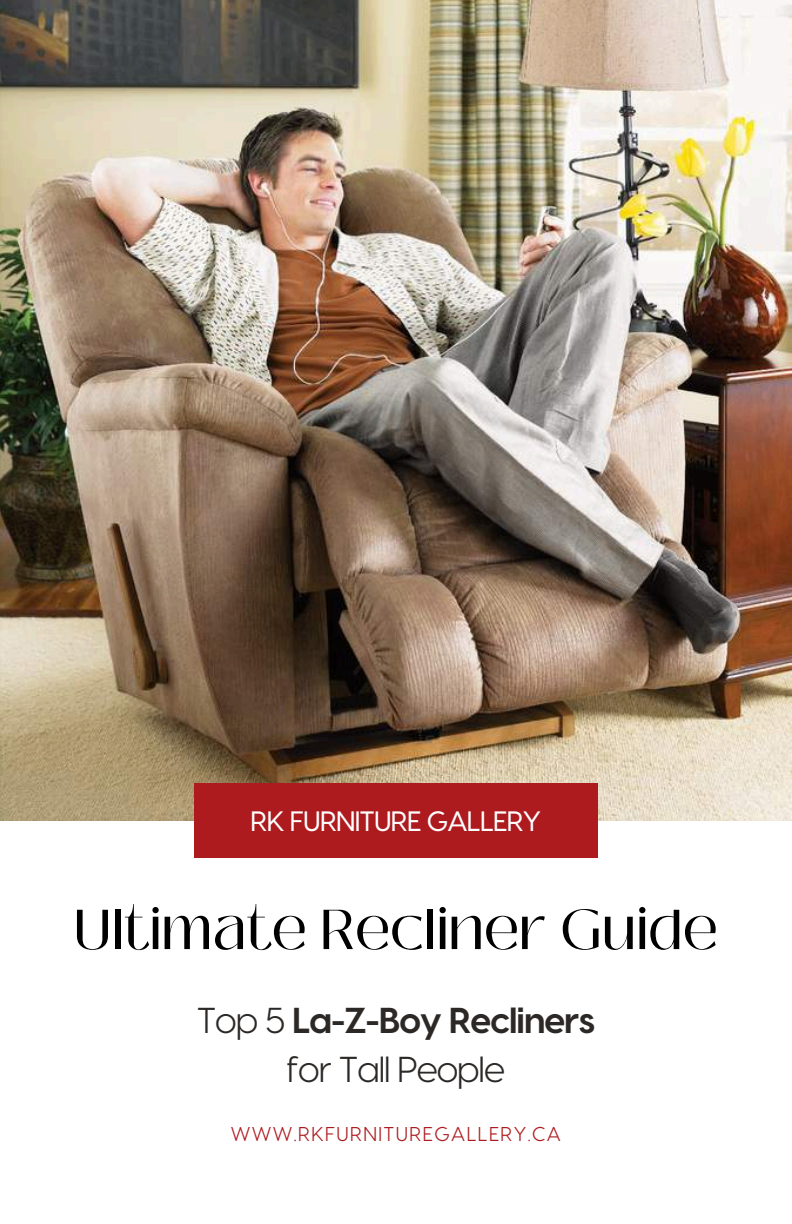
<style>
.page{position:relative;width:792px;height:1224px;background:#fff}
.page>*{position:absolute;margin:0;border:0;box-sizing:border-box;transform-origin:0 0}
.t1{font:56px "Black Mango";color:#000}
.t2{font:36px/49.6px "Visby CF";letter-spacing:-.03em;color:#2b2826;text-align:center}
.t3{font:500 28px "Visby CF";letter-spacing:-.03em;color:#fff}
.t4{font:20px "Visby CF";letter-spacing:.07em;color:#ae1b1f}
.s1{font-weight:700}
</style>
<div class="page">
<img style="left:0;top:0;width:792px;height:821px">
<div style="left:194px;top:783px;width:404px;height:75px;background:#ae1b1f"></div>
<p class="t3" style="left:251px;top:803px;width:292px">RK FURNITURE GALLERY</p>
<h1 class="t1" style="left:74px;top:887px;width:646px">Ultimate Recliner Guide</h1>
<p class="t2" style="left:197px;top:993px;width:400px">Top 5 <span class="s1">La-Z-Boy Recliners </span>for Tall People</p>
<p class="t4" style="left:231px;top:1121px;width:332px">WWW.RKFURNITUREGALLERY.CA</p>
</div>
